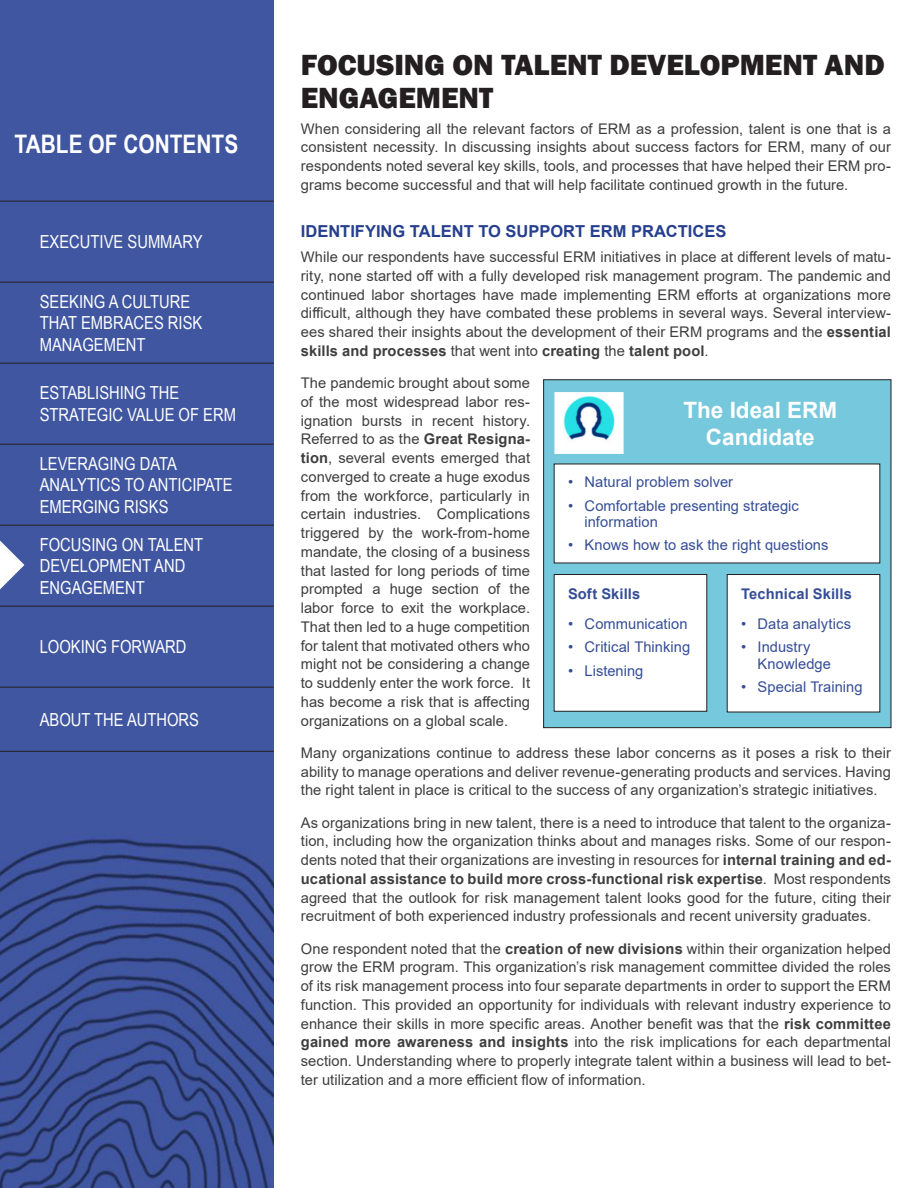
<style>
.page{position:relative;width:918px;height:1188px;background:#fff}
.page>*{position:absolute;margin:0;border:0;box-sizing:border-box;transform-origin:0 0}
.HEADING{font:800 30px/33px "Franklin Gothic";color:#231f20}
.t1{font:700 25.5px "Arial Narrow";color:#fff}
.t2{font:700 22.5px "Arial";color:#fff}
.t3{font:18px/21.6px "Arial Narrow";color:#fff}
.SUB_HEADING{font:700 16.5px "Arial";color:#253f8e}
.Paragraph{font:14.7px/18.8px "Arial";letter-spacing:.005em;color:#3e3e3f;text-align:justify}
.t4{font:14.7px/16.5px "Arial";letter-spacing:.005em;color:#354d96}
.Paragraph-2{font:700 14.7px "Arial";letter-spacing:.005em;color:#354d96}
.s1{font-weight:700}
</style>
<div class="page">
<img style="left:0;top:0;width:274px;height:1188px">
<hr style="left:0;top:282px;width:274px;height:1px;background:#231f20">
<hr style="left:0;top:363px;width:274px;height:1px;background:#231f20">
<hr style="left:0;top:444px;width:274px;height:1px;background:#231f20">
<hr style="left:0;top:525px;width:274px;height:1px;background:#231f20">
<hr style="left:0;top:201px;width:274px;height:1px;background:#231f20">
<hr style="left:0;top:606px;width:274px;height:1px;background:#231f20">
<hr style="left:0;top:687px;width:274px;height:1px;background:#231f20">
<hr style="left:0;top:751px;width:274px;height:1px;background:#231f20">
<svg style="left:0;top:541px;width:24px;height:48px"></svg>
<div style="left:543px;top:379px;width:348px;height:349px;background:#76c8dc;border:1px solid #231f20"></div>
<img style="left:554px;top:393px;width:69px;height:60px">
<div style="left:554px;top:464px;width:326px;height:99px;background:#fff"></div>
<div style="left:554px;top:575px;width:153px;height:136px;background:#fff"></div>
<div style="left:554px;top:574px;width:153px;height:138px;border:1px solid #231f20"></div>
<div style="left:727px;top:575px;width:153px;height:137px;background:#fff"></div>
<h2 class="t1" style="left:15px;top:125px;width:225px">TABLE OF CONTENTS</h2>
<p class="t3" style="left:40px;top:230px;width:164px">EXECUTIVE SUMMARY</p>
<p class="t3" style="left:40px;top:290px;width:164px">SEEKING A CULTURE<br>THAT EMBRACES RISK<br>MANAGEMENT</p>
<p class="t3" style="left:40px;top:382px;width:198px">ESTABLISHING THE<br>STRATEGIC VALUE OF ERM</p>
<p class="t3" style="left:40px;top:452px;width:195px">LEVERAGING DATA<br>ANALYTICS TO ANTICIPATE<br>EMERGING RISKS</p>
<p class="t3" style="left:40px;top:533px;width:165px">FOCUSING ON TALENT<br>DEVELOPMENT AND<br>ENGAGEMENT</p>
<p class="t3" style="left:40px;top:635px;width:148px">LOOKING FORWARD</p>
<p class="t3" style="left:40px;top:708px;width:161px">ABOUT THE AUTHORS</p>
<p class="HEADING" style="left:301px;top:48px;width:585px">FOCUSING ON TALENT DEVELOPMENT AND<br>ENGAGEMENT</p>
<p class="Paragraph" style="left:301px;top:119px;width:592px">When considering all the relevant factors of ERM as a profession, talent is one that is a consistent necessity. In discussing insights about success factors for ERM, many of our respondents noted several key skills, tools, and processes that have helped their ERM pro&shy;grams become successful and that will help facilitate continued growth in the future.</p>
<p class="SUB_HEADING" style="left:301px;top:219px;width:427px">IDENTIFYING TALENT TO SUPPORT ERM PRACTICES</p>
<p class="Paragraph" style="left:301px;top:247px;width:592px">While our respondents have successful ERM initiatives in place at different levels of matu&shy;rity, none started off with a fully developed risk management program. The pandemic and continued labor shortages have made implementing ERM efforts at organizations more difficult, although they have combated these problems in several ways. Several interview&shy;ees shared their insights about the development of their ERM programs and the <span class="s1">essential skills and processes</span> that went into <span class="s1">creating</span> the <span class="s1">talent pool</span>.</p>
<p class="Paragraph" style="left:301px;top:373px;width:231px">The pandemic brought about some of the most widespread labor res&shy;ignation bursts in recent history.<br>Referred to as the <span class="s1">Great Resigna&shy;tion</span>, several events emerged that converged to create a huge exodus from the workforce, particularly in certain industries. Complications triggered by the work-from-home mandate, the closing of a business that lasted for long periods of time prompted a huge section of the labor force to exit the workplace.<br>That then led to a huge competition for talent that motivated others who might not be considering a change to suddenly enter the work force. It has become a risk that is affecting organizations on a global scale.</p>
<p class="Paragraph" style="left:301px;top:743px;width:592px">Many organizations continue to address these labor concerns as it poses a risk to their ability to manage operations and deliver revenue-generating products and services. Having the right talent in place is critical to the success of any organization’s strategic initiatives.</p>
<p class="Paragraph" style="left:301px;top:813px;width:592px">As organizations bring in new talent, there is a need to introduce that talent to the organiza&shy;tion, including how the organization thinks about and manages risks. Some of our respon&shy;dents noted that their organizations are investing in resources for <span class="s1">internal training and ed&shy;ucational assistance to build more cross-functional risk expertise</span>. Most respondents agreed that the outlook for risk management talent looks good for the future, citing their recruitment of both experienced industry professionals and recent university graduates.</p>
<p class="Paragraph" style="left:301px;top:939px;width:592px">One respondent noted that the <span class="s1">creation of new divisions</span> within their organization helped grow the ERM program. This organization’s risk management committee divided the roles of its risk management process into four separate departments in order to support the ERM function. This provided an opportunity for individuals with relevant industry experience to enhance their skills in more specific areas. Another benefit was that the <span class="s1">risk committee gained more awareness and insights</span> into the risk implications for each departmental section. Understanding where to properly integrate talent within a business will lead to bet&shy;ter utilization and a more efficient flow of information.</p>
<p class="t2" style="left:683px;top:394px;width:155px">The Ideal ERM</p>
<p class="t2" style="left:706px;top:421px;width:110px">Candidate</p>
<p class="t4" style="left:568px;top:474px;width:167px">• Natural problem solver</p>
<p class="t4" style="left:585px;top:497px;width:216px;text-indent:-16px">• Comfortable presenting strategic information</p>
<p class="t4" style="left:568px;top:537px;width:262px">• Knows how to ask the right questions</p>
<p class="Paragraph-2" style="left:568px;top:584px;width:74px">Soft Skills</p>
<p class="t4" style="left:568px;top:616px;width:121px">• Communication</p>
<p class="t4" style="left:568px;top:639px;width:124px">• Critical Thinking</p>
<p class="t4" style="left:568px;top:662px;width:77px">• Listening</p>
<p class="Paragraph-2" style="left:741px;top:584px;width:112px">Technical Skills</p>
<p class="t4" style="left:741px;top:616px;width:112px">• Data analytics</p>
<p class="t4" style="left:758px;top:639px;width:75px;text-indent:-16px">• Industry<br>Knowledge</p>
<p class="t4" style="left:741px;top:679px;width:123px">• Special Training</p>
</div>
